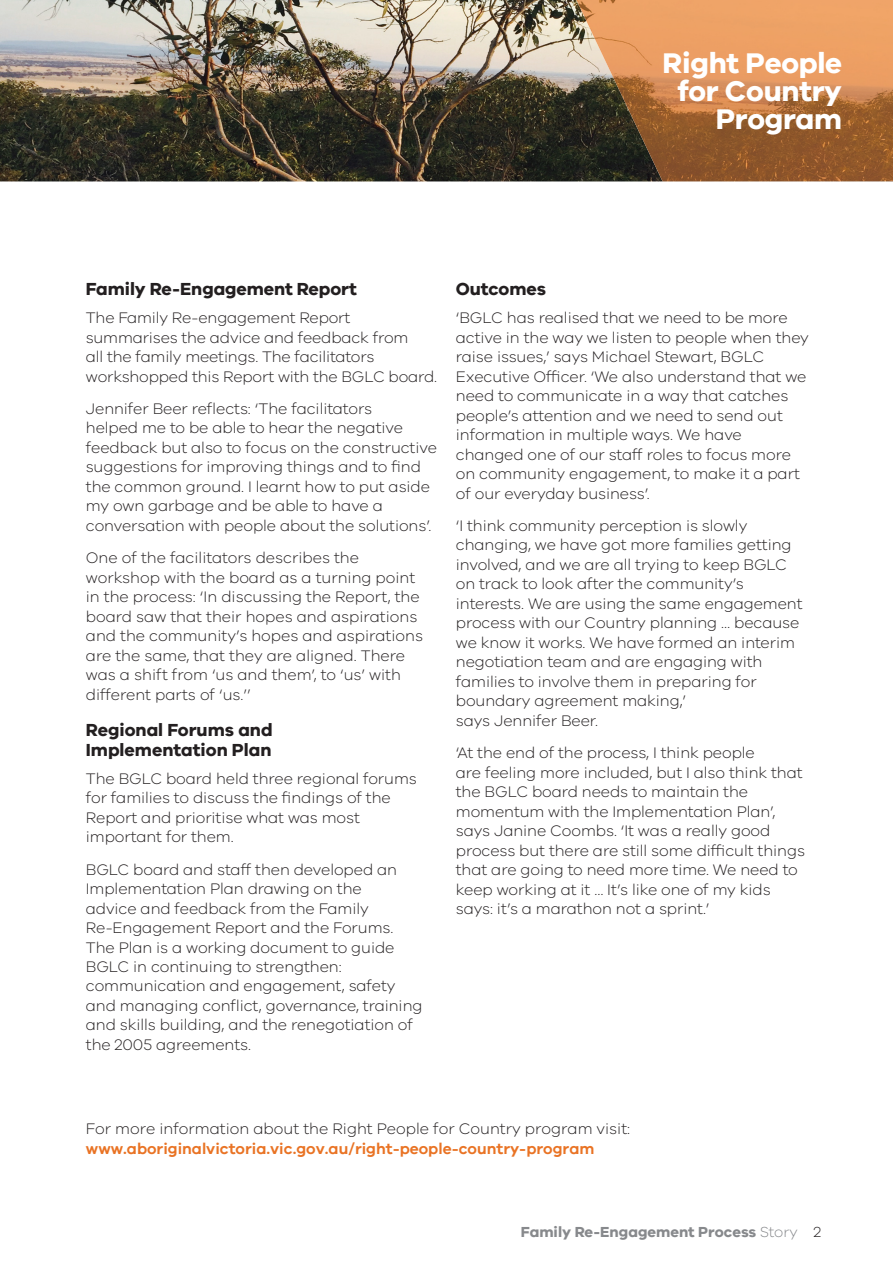
<style>
.page{position:relative;width:893px;height:1263px;background:#fff}
.page>*{position:absolute;margin:0;border:0;box-sizing:border-box;transform-origin:0 0}
.Landscape{font:700 29.4px/28.2px "VIC";letter-spacing:-.01em;color:#fff;text-align:right}
.t1{font:700 18px/19.5px "VIC";letter-spacing:-.005em;color:#231f20}
.t2{font:300 15.75px/19.5px "VIC";letter-spacing:-.005em;color:#231f20}
.t3{font:600 15.75px/19.5px "VIC";color:#e97324}
.t4{font:700 15px "VIC";color:#87898c}
.t5{font:300 15px "VIC";color:#231f20}
.s1{font-weight:300;color:#231f20}
.s2{font-weight:300}
</style>
<div class="page">
<img style="left:0;top:0;width:576px;height:181px">
<img style="left:576px;top:0;width:317px;height:181px">
<p class="Landscape" style="left:662px;top:49px;width:181px">Right People for Country<br>Program</p>
<h4 class="t1" style="left:86px;top:280px;width:273px">Family Re-Engagement Report</h4>
<p class="t2" style="left:86px;top:308px;width:353px">The Family Re-engagement Report summarises the advice and feedback from<br>all the family meetings. The facilitators workshopped this Report with the BGLC board.</p>
<p class="t2" style="left:86px;top:399px;width:353px">Jennifer Beer reflects: ‘The facilitators<br>helped me to be able to hear the negative feedback but also to focus on the constructive suggestions for improving things and to find the common ground. I learnt how to put aside my own garbage and be able to have a conversation with people about the solutions’.</p>
<p class="t2" style="left:86px;top:548px;width:339px">One of the facilitators describes the workshop with the board as a turning point in the process: ‘In discussing the Report, the board saw that their hopes and aspirations and the community’s hopes and aspirations are the same, that they are aligned. There was a shift from ‘us and them’, to ‘us’ with different parts of ‘us.’’</p>
<h4 class="t1" style="left:86px;top:721px;width:188px">Regional Forums and<br>Implementation Plan</h4>
<p class="t2" style="left:86px;top:769px;width:332px">The BGLC board held three regional forums for families to discuss the findings of the Report and prioritise what was most important for them.</p>
<p class="t2" style="left:86px;top:860px;width:338px">BGLC board and staff then developed an Implementation Plan drawing on the<br>advice and feedback from the Family Re-Engagement Report and the Forums.<br>The Plan is a working document to guide BGLC in continuing to strengthen: communication and engagement, safety and managing conflict, governance, training and skills building, and the renegotiation of the 2005 agreements.</p>
<h4 class="t1" style="left:456px;top:280px;width:92px">Outcomes</h4>
<p class="t2" style="left:456px;top:308px;width:355px">‘BGLC has realised that we need to be more active in the way we listen to people when they raise issues,’ says Michael Stewart, BGLC Executive Officer. ‘We also understand that we need to communicate in a way that catches people’s attention and we need to send out information in multiple ways. We have changed one of our staff roles to focus more on community engagement, to make it a part of our everyday business’.</p>
<p class="t2" style="left:456px;top:516px;width:348px">‘I think community perception is slowly changing, we have got more families getting involved, and we are all trying to keep BGLC on track to look after the community’s interests. We are using the same engagement process with our Country planning … because we know it works. We have formed an interim negotiation team and are engaging with families to involve them in preparing for boundary agreement making,’<br>says Jennifer Beer.</p>
<p class="t2" style="left:456px;top:743px;width:351px">‘At the end of the process, I think people<br>are feeling more included, but I also think that the BGLC board needs to maintain the momentum with the Implementation Plan’, says Janine Coombs. ‘It was a really good process but there are still some difficult things that are going to need more time. We need to keep working at it … It’s like one of my kids says: it’s a marathon not a sprint.’</p>
<p class="t3" style="left:86px;top:1119px;width:546px"><span class="s1">For more information about the Right People for Country program visit: </span>www.aboriginalvictoria.vic.gov.au/right-people-country-program</p>
<p class="t4" style="left:521px;top:1222px;width:278px">Family Re-Engagement Process <span class="s2">Story</span></p>
<p class="t5" style="left:813px;top:1222px;width:9px">2</p>
</div>
